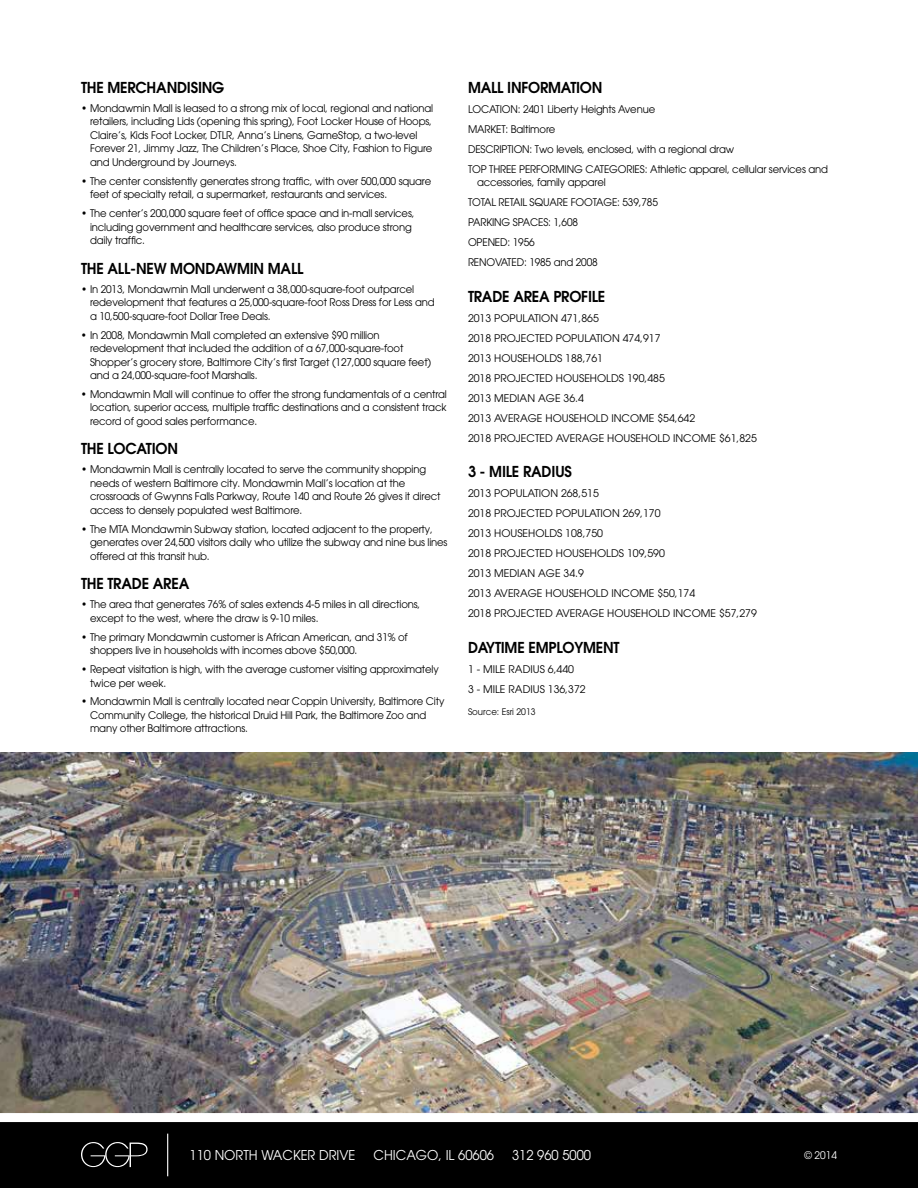
<style>
.page{position:relative;width:918px;height:1188px;background:#fff}
.page>*{position:absolute;margin:0;border:0;box-sizing:border-box;transform-origin:0 0}
.t1{font:600 15px "Avant Garde";letter-spacing:-.015em;color:#000;scale:.96 1}
.t2{font:13.5px "Avant Garde";color:#fff;scale:.96 1}
.t3{font:10.5px/13.5px "Avant Garde";letter-spacing:-.015em;color:#000;scale:.96 1}
.t4{font:10.5px "Avant Garde";letter-spacing:-.015em;color:#000}
.t5{font:10.5px "Avant Garde";color:#fff;scale:.96 1}
.t6{font:9px "Avant Garde";color:#000;scale:.96 1}
</style>
<div class="page">
<img style="left:0;top:752px;width:918px;height:361px">
<div style="left:0;top:1120px;width:918px;height:68px;background:#000"></div>
<div style="left:0;top:1113px;width:918px;height:9px;background:#fff"></div>
<svg style="left:81px;top:1142px;width:67px;height:25px"></svg>
<hr style="left:167px;top:1134px;width:1px;height:42px;background:#fff">
<h1 class="t1" style="left:81px;top:78px;width:151px">THE MERCHANDISING</h1>
<p class="t3" style="left:90px;top:101px;width:359px;text-indent:-9px">• Mondawmin Mall is leased to a strong mix of local, regional and national retailers, including Lids (opening this spring), Foot Locker House of Hoops, Claire’s, Kids Foot Locker, DTLR, Anna’s Linens, GameStop, a two-level Forever 21, Jimmy Jazz, The Children’s Place, Shoe City, Fashion to Figure and Underground by Journeys.</p>
<p class="t3" style="left:90px;top:174px;width:357px;text-indent:-9px">• The center consistently generates strong traffic, with over 500,000 square feet of specialty retail, a supermarket, restaurants and services.</p>
<p class="t3" style="left:90px;top:207px;width:340px;text-indent:-9px">• The center’s 200,000 square feet of office space and in-mall services, including government and healthcare services, also produce strong daily traffic.</p>
<h1 class="t1" style="left:81px;top:258px;width:233px">THE ALL-NEW MONDAWMIN MALL</h1>
<p class="t3" style="left:90px;top:282px;width:361px;text-indent:-9px">• In 2013, Mondawmin Mall underwent a 38,000-square-foot outparcel redevelopment that features a 25,000-square-foot Ross Dress for Less and a 10,500-square-foot Dollar Tree Deals.</p>
<p class="t3" style="left:90px;top:328px;width:357px;text-indent:-9px">• In 2008, Mondawmin Mall completed an extensive $90 million redevelopment that included the addition of a 67,000-square-foot Shopper’s grocery store, Baltimore City’s first Target (127,000 square feet) and a 24,000-square-foot Marshalls.</p>
<p class="t3" style="left:90px;top:387px;width:373px;text-align:justify;text-indent:-9px">• Mondawmin Mall will continue to offer the strong fundamentals of a central location, superior access, multiple traffic destinations and a consistent track record of good sales performance.</p>
<h1 class="t1" style="left:81px;top:439px;width:103px">THE LOCATION</h1>
<p class="t3" style="left:90px;top:463px;width:367px;text-indent:-9px">• Mondawmin Mall is centrally located to serve the community shopping needs of western Baltimore city. Mondawmin Mall’s location at the crossroads of Gwynns Falls Parkway, Route 140 and Route 26 gives it direct access to densely populated west Baltimore.</p>
<p class="t3" style="left:90px;top:522px;width:374px;text-indent:-9px">• The MTA Mondawmin Subway station, located adjacent to the property, generates over 24,500 visitors daily who utilize the subway and nine bus lines offered at this transit hub.</p>
<h1 class="t1" style="left:81px;top:574px;width:114px">THE TRADE AREA</h1>
<p class="t3" style="left:90px;top:598px;width:346px;text-indent:-9px">• The area that generates 76% of sales extends 4-5 miles in all directions, except to the west, where the draw is 9-10 miles.</p>
<p class="t3" style="left:90px;top:630px;width:332px;text-indent:-9px">• The primary Mondawmin customer is African American, and 31% of shoppers live in households with incomes above $50,000.</p>
<p class="t3" style="left:90px;top:662px;width:365px;text-indent:-9px">• Repeat visitation is high, with the average customer visiting approximately twice per week.</p>
<p class="t3" style="left:90px;top:695px;width:371px;text-indent:-9px">• Mondawmin Mall is centrally located near Coppin University, Baltimore City<br>Community College, the historical Druid Hill Park, the Baltimore Zoo and many other Baltimore attractions.</p>
<h1 class="t1" style="left:468px;top:78px;width:74px">MALL INFORMATION</h1>
<p class="t3" style="left:468px;top:102px;width:13px">Location</p>
<p class="t3" style="left:518px;top:102px;width:145px">: 2401 Liberty Heights Avenue</p>
<p class="t3" style="left:468px;top:122px;width:17px">Market</p>
<p class="t3" style="left:506px;top:122px;width:53px">: Baltimore</p>
<p class="t3" style="left:468px;top:142px;width:15px">Description</p>
<p class="t3" style="left:530px;top:142px;width:215px">: Two levels, enclosed, with a regional draw</p>
<p class="t3" style="left:468px;top:162px;width:29px">Top three</p>
<p class="t3" style="left:519px;top:162px;width:8px">performing</p>
<p class="t3" style="left:585px;top:162px;width:16px">Categories</p>
<p class="t3" style="left:645px;top:162px;width:192px">: Athletic apparel, cellular services and</p>
<p class="t3" style="left:468px;top:173px;width:145px;line-height:20px;text-indent:9px">accessories, family apparel<br>Total</p>
<p class="t3" style="left:499px;top:196px;width:12px">Retail</p>
<p class="t3" style="left:530px;top:196px;width:22px">Square</p>
<p class="t3" style="left:571px;top:196px;width:14px">Footage</p>
<p class="t3" style="left:617px;top:196px;width:44px">: 539,785</p>
<p class="t3" style="left:468px;top:216px;width:13px">Parking</p>
<p class="t3" style="left:513px;top:216px;width:13px">Spaces</p>
<p class="t3" style="left:548px;top:216px;width:33px">: 1,608</p>
<p class="t3" style="left:468px;top:236px;width:17px">Opened</p>
<p class="t3" style="left:508px;top:236px;width:30px">: 1956</p>
<p class="t3" style="left:468px;top:256px;width:14px">Renovated</p>
<p class="t3" style="left:524px;top:256px;width:78px">: 1985 and 2008</p>
<h1 class="t1" style="left:468px;top:287px;width:16px">TRADE</h1>
<h1 class="t1" style="left:513px;top:287px;width:21px">AREA</h1>
<h1 class="t1" style="left:553px;top:287px;width:43px">PROFILE</h1>
<p class="t4" style="left:468px;top:312px;width:40px">2013 Population</p>
<p class="t4" style="left:561px;top:312px;width:39px">471,865</p>
<p class="t4" style="left:468px;top:332px;width:40px">2018 Projected</p>
<p class="t4" style="left:556px;top:332px;width:14px">Population</p>
<p class="t4" style="left:623px;top:332px;width:39px">474,917</p>
<p class="t4" style="left:468px;top:352px;width:42px">2013 Households</p>
<p class="t4" style="left:565px;top:352px;width:39px">188,761</p>
<p class="t4" style="left:468px;top:372px;width:40px">2018 Projected</p>
<p class="t4" style="left:556px;top:372px;width:15px">Households</p>
<p class="t4" style="left:627px;top:372px;width:39px">190,485</p>
<p class="t4" style="left:468px;top:392px;width:43px">2013 Median</p>
<p class="t4" style="left:538px;top:392px;width:47px">Age 36.4</p>
<p class="t4" style="left:468px;top:412px;width:41px">2013 Average</p>
<p class="t4" style="left:546px;top:412px;width:16px">Household</p>
<p class="t4" style="left:611px;top:412px;width:12px">Income</p>
<p class="t4" style="left:657px;top:412px;width:39px">$54,642</p>
<p class="t4" style="left:468px;top:432px;width:40px">2018 Projected</p>
<p class="t4" style="left:556px;top:432px;width:15px">Average</p>
<p class="t4" style="left:607px;top:432px;width:16px">Household</p>
<p class="t4" style="left:673px;top:432px;width:12px">Income</p>
<p class="t4" style="left:719px;top:432px;width:39px">$61,825</p>
<h1 class="t1" style="left:468px;top:462px;width:109px">3 - MILE RADIUS</h1>
<p class="t4" style="left:468px;top:487px;width:40px">2013 Population</p>
<p class="t4" style="left:561px;top:487px;width:39px">268,515</p>
<p class="t4" style="left:468px;top:507px;width:40px">2018 Projected</p>
<p class="t4" style="left:556px;top:507px;width:14px">Population</p>
<p class="t4" style="left:623px;top:507px;width:39px">269,170</p>
<p class="t4" style="left:468px;top:527px;width:42px">2013 Households</p>
<p class="t4" style="left:565px;top:527px;width:39px">108,750</p>
<p class="t4" style="left:468px;top:547px;width:40px">2018 Projected</p>
<p class="t4" style="left:556px;top:547px;width:15px">Households</p>
<p class="t4" style="left:627px;top:547px;width:39px">109,590</p>
<p class="t4" style="left:468px;top:567px;width:43px">2013 Median</p>
<p class="t4" style="left:538px;top:567px;width:47px">Age 34.9</p>
<p class="t4" style="left:468px;top:587px;width:41px">2013 Average</p>
<p class="t4" style="left:546px;top:587px;width:16px">Household</p>
<p class="t4" style="left:611px;top:587px;width:12px">Income</p>
<p class="t4" style="left:657px;top:587px;width:39px">$50,174</p>
<p class="t4" style="left:468px;top:607px;width:40px">2018 Projected</p>
<p class="t4" style="left:556px;top:607px;width:15px">Average</p>
<p class="t4" style="left:607px;top:607px;width:16px">Household</p>
<p class="t4" style="left:673px;top:607px;width:12px">Income</p>
<p class="t4" style="left:719px;top:607px;width:39px">$57,279</p>
<h1 class="t1" style="left:468px;top:637px;width:37px">DAYTIME</h1>
<h1 class="t1" style="left:528px;top:637px;width:19px">EMPLO</h1>
<h1 class="t1" style="left:574px;top:637px;width:20px">YMENT</h1>
<p class="t4" style="left:468px;top:663px;width:54px">1 - Mile Radius</p>
<p class="t4" style="left:548px;top:663px;width:28px">6,440</p>
<p class="t4" style="left:468px;top:683px;width:54px">3 - Mile Radius</p>
<p class="t4" style="left:548px;top:683px;width:39px">136,372</p>
<p class="t6" style="left:468px;top:707px;width:72px">Source: Esri 2013</p>
<p class="t2" style="left:190px;top:1147px;width:174px">110 NORTH WACKER DRIVE</p>
<p class="t2" style="left:374px;top:1147px;width:127px">CHICAGO, IL 60606</p>
<p class="t2" style="left:512px;top:1147px;width:84px">312 960 5000</p>
<p class="t5" style="left:804px;top:1149px;width:36px">© 2014</p>
</div>
